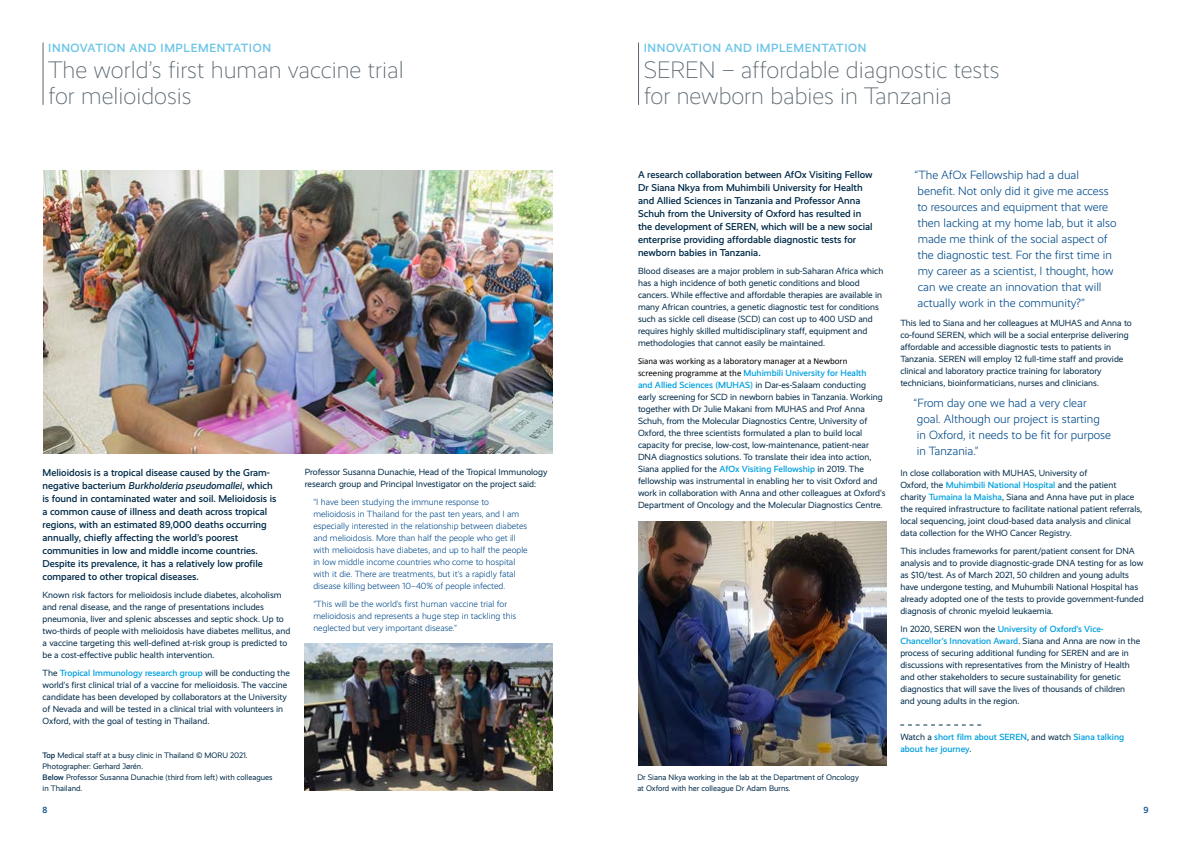
<style>
.page{position:relative;width:1191px;height:842px;background:#fff}
.page>*{position:absolute;margin:0;border:0;box-sizing:border-box;transform-origin:0 0}
.t1{font:300 24px/26px "Realist";color:#596670}
.t2{font:300 12px/16px "Realist";color:#004988}
.t3{font:500 12px "Realist";letter-spacing:.05em;color:#68c3e8}
.t4{font:500 10px/13px "Realist";color:#002b49}
.t5{font:9px/12px "Realist";color:#002b49}
.t6{font:300 9px/12px "Realist";color:#004988}
.t7{font:500 9px/12px "Realist";color:#00a0df}
.t8{font:9px "Calibri";color:#000}
.t9{font:500 9px "Realist";color:#004988}
.t10{font:8px/11px "Realist";color:#002b49}
.s1{color:#fff}
.s2{font-style:italic}
.s3{font-weight:500;color:#00a0df}
.s4{font-weight:500}
.s5{font-family:"Calibri";color:#000}
.s6{font-weight:400;color:#002b49}
</style>
<div class="page">
<hr style="left:43px;top:43px;width:1px;height:62px;background:#596670">
<hr style="left:638px;top:43px;width:1px;height:62px;background:#596670">
<img style="left:43px;top:170px;width:510px;height:284px">
<img style="left:305px;top:643px;width:248px;height:148px">
<svg style="left:900px;top:724px;width:81px;height:1px"></svg>
<img style="left:638px;top:521px;width:249px;height:244px">
<h2 class="t3" style="left:48px;top:41px;width:228px">INNOVATION AND IMPLEMENTATION<span class="s1">.</span></h2>
<h1 class="t1" style="left:48px;top:57px;width:357px">The world’s first human vaccine trial for melioidosis<span class="s1">.</span></h1>
<p class="t4" style="left:43px;top:466px;width:235px">Melioidosis is a tropical disease caused by the Gram&shy;negative bacterium <span class="s2">Burkholderia pseudomallei</span>, which is found in contaminated water and soil. Melioidosis is a common cause of illness and death across tropical regions, with an estimated 89,000 deaths occurring annually, chiefly affecting the world’s poorest communities in low and middle income countries.<br>Despite its prevalence, it has a relatively low profile compared to other tropical diseases.</p>
<p class="t5" style="left:43px;top:589px;width:249px">Known risk factors for melioidosis include diabetes, alcoholism and renal disease, and the range of presentations includes pneumonia, liver and splenic abscesses and septic shock. Up to two-thirds of people with melioidosis have diabetes mellitus, and a vaccine targeting this well-defined at-risk group is predicted to be a cost-effective public health intervention.</p>
<p class="t5" style="left:43px;top:667px;width:249px">The <span class="s3">Tropical Immunology research group</span> will be conducting the world’s first clinical trial of a vaccine for melioidosis. The vaccine candidate has been developed by collaborators at the University of Nevada and will be tested in a clinical trial with volunteers in Oxford, with the goal of testing in Thailand.</p>
<p class="t10" style="left:43px;top:750px;width:231px"><span class="s4">Top</span> Medical staff at a busy clinic in Thailand © MORU 2021.<br>Photographer: Gerhard Jørén.<br><span class="s4">Below</span> Professor Susanna Dunachie (third from left) with colleagues in Thailand.</p>
<p class="t5" style="left:305px;top:466px;width:244px">Professor Susanna Dunachie, Head of the Tropical Immunology research group and Principal Investigator on the project said:</p>
<p class="t6" style="left:313px;top:496px;width:216px">“I have been studying the immune response to melioidosis in Thailand for the past ten years, and I am especially interested in the relationship between diabetes and melioidosis. More than half the people who get ill with melioidosis have diabetes, and up to half the people in low middle income countries who come to hospital with it die. There are treatments, but it’s a rapidly fatal disease killing between 10–40% of people infected.</p>
<p class="t6" style="left:313px;top:598px;width:204px">“This will be the world’s first human vaccine trial for melioidosis and represents a huge step in tackling this neglected but very important disease.”</p>
<h2 class="t3" style="left:644px;top:41px;width:228px">INNOVATION AND IMPLEMENTATION<span class="s1">.</span></h2>
<h1 class="t1" style="left:643px;top:57px;width:357px">SEREN – affordable diagnostic tests for newborn babies in Tanzania<span class="s1">.</span></h1>
<p class="t4" style="left:638px;top:168px;width:236px">A research collaboration between AfOx Visiting Fellow Dr Siana Nkya from Muhimbili University for Health and Allied Sciences in Tanzania and Professor Anna Schuh from the University of Oxford has resulted in the development of SEREN, which will be a new social enterprise providing affordable diagnostic tests for newborn babies in Tanzania.</p>
<p class="t5" style="left:638px;top:265px;width:247px">Blood diseases are a major problem in sub-Saharan Africa which has a high incidence of both genetic conditions and blood cancers. While effective and affordable therapies are available in many African countries, a genetic diagnostic test for conditions such as sickle cell disease (SCD) can cost up to 400 USD and requires highly skilled multidisciplinary staff, equipment and methodologies that cannot easily be maintained.</p>
<p class="t8" style="left:638px;top:355px;width:211px">Siana was working as a laboratory manager at a Newborn</p>
<p class="t5" style="left:638px;top:367px;width:249px"><span class="s5">screening programme at the</span> <span class="s3">Muhimbili University for Health<br>and Allied Sciences (MUHAS)</span> in Dar-es-Salaam conducting early screening for SCD in newborn babies in Tanzania. Working together with Dr Julie Makani from MUHAS and Prof Anna Schuh, from the Molecular Diagnostics Centre, University of Oxford, the three scientists formulated a plan to build local capacity for precise, low-cost, low-maintenance, patient-near DNA diagnostics solutions. To translate their idea into action, Siana applied for the <span class="s3">AfOx Visiting Fellowship</span> in 2019. The fellowship was instrumental in enabling her to visit Oxford and work in collaboration with Anna and other colleagues at Oxford’s Department of Oncology and the Molecular Diagnostics Centre.</p>
<p class="t10" style="left:637px;top:772px;width:223px">Dr Siana Nkya working in the lab at the Department of Oncology at Oxford with her colleague Dr Adam Burns.</p>
<p class="t2" style="left:914px;top:167px;width:204px">“The AfOx Fellowship had a dual benefit. Not only did it give me access to resources and equipment that were then lacking at my home lab, but it also made me think of the social aspect of the diagnostic test. For the first time in my career as a scientist, I thought, how can we create an innovation that will actually work in the community?”</p>
<p class="t5" style="left:900px;top:317px;width:233px">This led to Siana and her colleagues at MUHAS and Anna to co-found SEREN, which will be a social enterprise delivering affordable and accessible diagnostic tests to patients in Tanzania. SEREN will employ 12 full-time staff and provide clinical and laboratory practice training for laboratory technicians, bioinformaticians, nurses and clinicians.</p>
<h2 class="t2" style="left:913px;top:395px;width:199px">“From day one we had a very clear goal. Although our project is starting<br>in Oxford, it needs to be fit for purpose in Tanzania.”</h2>
<p class="t5" style="left:900px;top:467px;width:243px">In close collaboration with MUHAS, University of<br>Oxford, the <span class="s3">Muhimbili National Hospital</span> and the patient charity <span class="s3">Tumaina la Maisha</span>, Siana and Anna have put in place the required infrastructure to facilitate national patient referrals, local sequencing, joint cloud-based data analysis and clinical data collection for the WHO Cancer Registry.</p>
<p class="t5" style="left:900px;top:545px;width:245px">This includes frameworks for parent/patient consent for DNA analysis and to provide diagnostic-grade DNA testing for as low as $10/test. As of March 2021, 50 children and young adults have undergone testing, and Muhumbili National Hospital has already adopted one of the tests to provide government-funded diagnosis of chronic myeloid leukaemia.</p>
<p class="t5" style="left:900px;top:623px;width:241px">In 2020, SEREN won the <span class="s3">University of Oxford’s Vice-Chancellor’s Innovation Award</span>. Siana and Anna are now in the process of securing additional funding for SEREN and are in discussions with representatives from the Ministry of Health and other stakeholders to secure sustainability for genetic diagnostics that will save the lives of thousands of children and young adults in the region.</p>
<p class="t7" style="left:900px;top:730px;width:225px"><span class="s6">Watch a</span> short film about SEREN<span class="s6">, and watch</span> Siana talking about her journey<span class="s6">.</span></p>
<p class="t9" style="left:43px;top:804px;width:6px">8</p>
<p class="t9" style="left:1143px;top:804px;width:7px">9</p>
</div>
